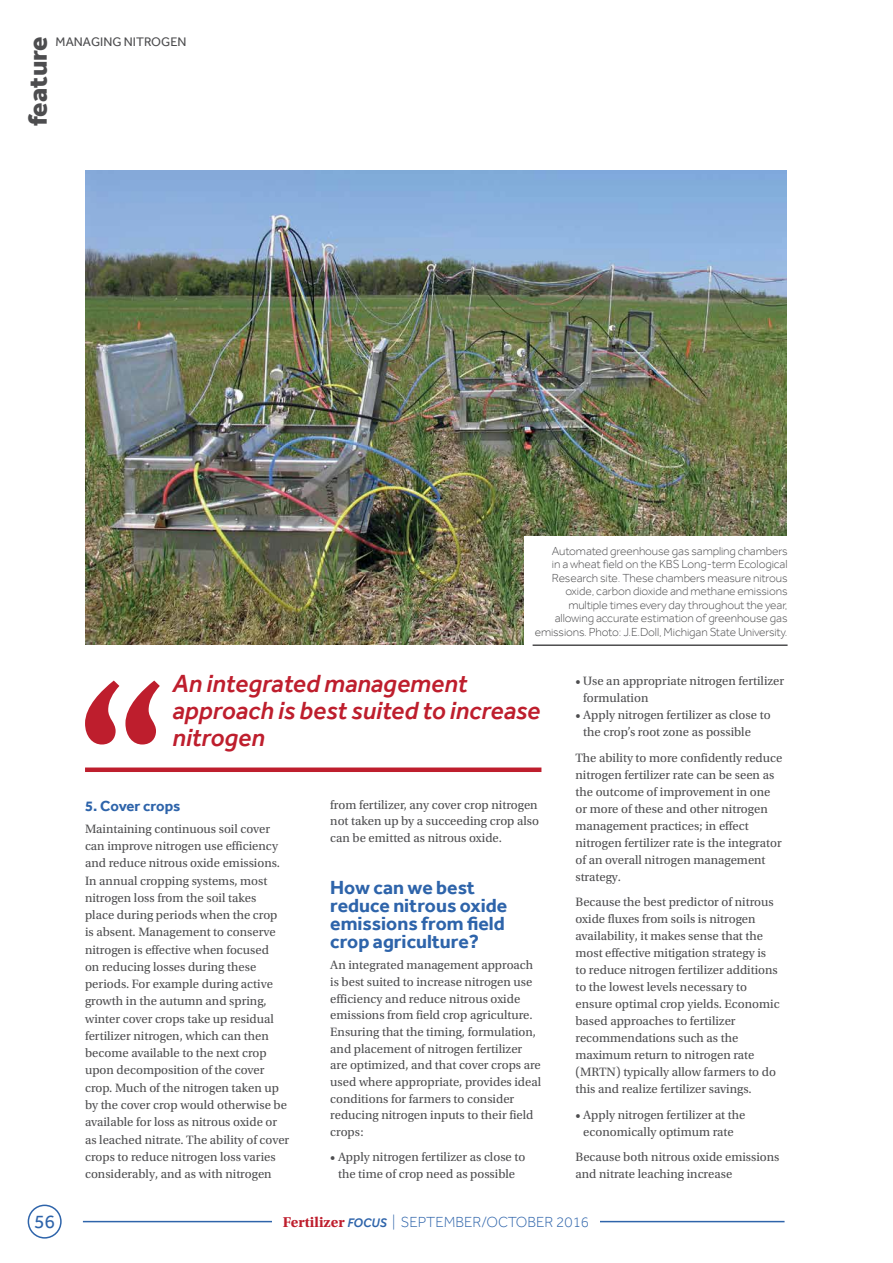
<style>
.page{position:relative;width:893px;height:1263px;background:#fff}
.page>*{position:absolute;margin:0;border:0;box-sizing:border-box;transform-origin:0 0}
.t1{font:800 27px "Effra";color:#4d4d4f}
.t2{font:italic 500 25.5px/27px "Effra";color:#be1e2d}
.t3{font:700 19.5px/18.1px "Effra";color:#2e64aa}
.t4{font:19.5px "Effra";color:#2e64aa}
.t5{font:300 15px "Effra";color:#2e64aa}
.t6{font:700 15px "Effra";color:#2e64aa}
.t7{font:12.75px/17px "Utopia Std";color:#4d4d4f}
.t8{font:12.75px "Effra";color:#4d4d4f}
.t9{font:300 12px/13.5px "Effra";letter-spacing:-.01em;color:#4d4d4f;text-align:right}
.s1{font-family:"Utopia Std";font-weight:700;color:#be1e2d}
.s2{font-weight:500;font-style:italic;font-size:12.75px}
</style>
<div class="page">
<div style="left:28px;top:1204px;width:34px;height:34px;border:2px solid #2e64aa;border-radius:50%"></div>
<hr style="left:83px;top:1221px;width:701px;height:1px;background:#2e64aa">
<div style="left:272px;top:1207px;width:328px;height:26px;background:#fff"></div>
<div style="left:85px;top:767px;width:456px;height:5px;background:#be1e2d"></div>
<svg style="left:85px;top:680px;width:75px;height:65px"></svg>
<img style="left:85px;top:170px;width:702px;height:475px">
<div style="left:524px;top:537px;width:264px;height:120px;background:#fff"></div>
<hr style="left:533px;top:644px;width:255px;height:2px;background:#4d4d4f">
<h1 class="t1" style="left:21px;top:126px;width:92px;rotate:-90deg">feature</h1>
<p class="t8" style="left:56px;top:35px;width:132px">MANAGING NITROGEN</p>
<p class="t9" style="left:535px;top:544px;width:254px">Automated greenhouse gas sampling chambers<br>in a wheat field on the KBS Long-term Ecological Research site. These chambers measure nitrous oxide, carbon dioxide and methane emissions multiple times every day throughout the year, allowing accurate estimation of greenhouse gas emissions. Photo: J.E.Doll, Michigan State University.</p>
<h2 class="t2" style="left:173px;top:670px;width:369px">An integrated management approach is best suited to increase nitrogen</h2>
<p class="t6" style="left:85px;top:797px;width:97px">5. Cover crops</p>
<p class="t7" style="left:85px;top:820px;width:206px">Maintaining continuous soil cover can improve nitrogen use efficiency and reduce nitrous oxide emissions.<br>In annual cropping systems, most nitrogen loss from the soil takes<br>place during periods when the crop is absent. Management to conserve nitrogen is effective when focused<br>on reducing losses during these periods. For example during active growth in the autumn and spring, winter cover crops take up residual fertilizer nitrogen, which can then become available to the next crop upon decomposition of the cover crop. Much of the nitrogen taken up by the cover crop would otherwise be available for loss as nitrous oxide or as leached nitrate. The ability of cover crops to reduce nitrogen loss varies considerably, and as with nitrogen</p>
<p class="t7" style="left:330px;top:796px;width:210px;text-align:justify">from fertilizer, any cover crop nitrogen not taken up by a succeeding crop also can be emitted as nitrous oxide.</p>
<h3 class="t3" style="left:330px;top:878px;width:178px">How can we best reduce nitrous oxide emissions from field crop agriculture?</h3>
<p class="t7" style="left:330px;top:957px;width:212px">An integrated management approach is best suited to increase nitrogen use efficiency and reduce nitrous oxide emissions from field crop agriculture.<br>Ensuring that the timing, formulation, and placement of nitrogen fertilizer are optimized, and that cover crops are used where appropriate, provides ideal conditions for farmers to consider reducing nitrogen inputs to their field crops:</p>
<p class="t7" style="left:330px;top:1149px;width:197px;text-align:center">• Apply nitrogen fertilizer as close to the time of crop need as possible</p>
<p class="t7" style="left:583px;top:673px;width:202px;text-indent:-8px">• Use an appropriate nitrogen fertilizer formulation</p>
<p class="t7" style="left:583px;top:707px;width:189px;text-indent:-8px">• Apply nitrogen fertilizer as close to the crop’s root zone as possible</p>
<p class="t7" style="left:575px;top:749px;width:208px">The ability to more confidently reduce nitrogen fertilizer rate can be seen as the outcome of improvement in one or more of these and other nitrogen management practices; in effect nitrogen fertilizer rate is the integrator of an overall nitrogen management strategy.</p>
<p class="t7" style="left:575px;top:894px;width:206px">Because the best predictor of nitrous oxide fluxes from soils is nitrogen availability, it makes sense that the most effective mitigation strategy is to reduce nitrogen fertilizer additions to the lowest levels necessary to ensure optimal crop yields. Economic based approaches to fertilizer recommendations such as the maximum return to nitrogen rate (MRTN) typically allow farmers to do this and realize fertilizer savings.</p>
<p class="t7" style="left:575px;top:1106px;width:171px;text-align:center">• Apply nitrogen fertilizer at the economically optimum rate</p>
<p class="t7" style="left:575px;top:1148px;width:206px">Because both nitrous oxide emissions and nitrate leaching increase</p>
<h3 class="t4" style="left:34px;top:1210px;width:23px">56</h3>
<p class="t5" style="left:283px;top:1213px;width:308px"><span class="s1">Fertilizer</span> <span class="s2">FOCUS</span> | SEPTEMBER/OCTOBER 2016</p>
</div>
